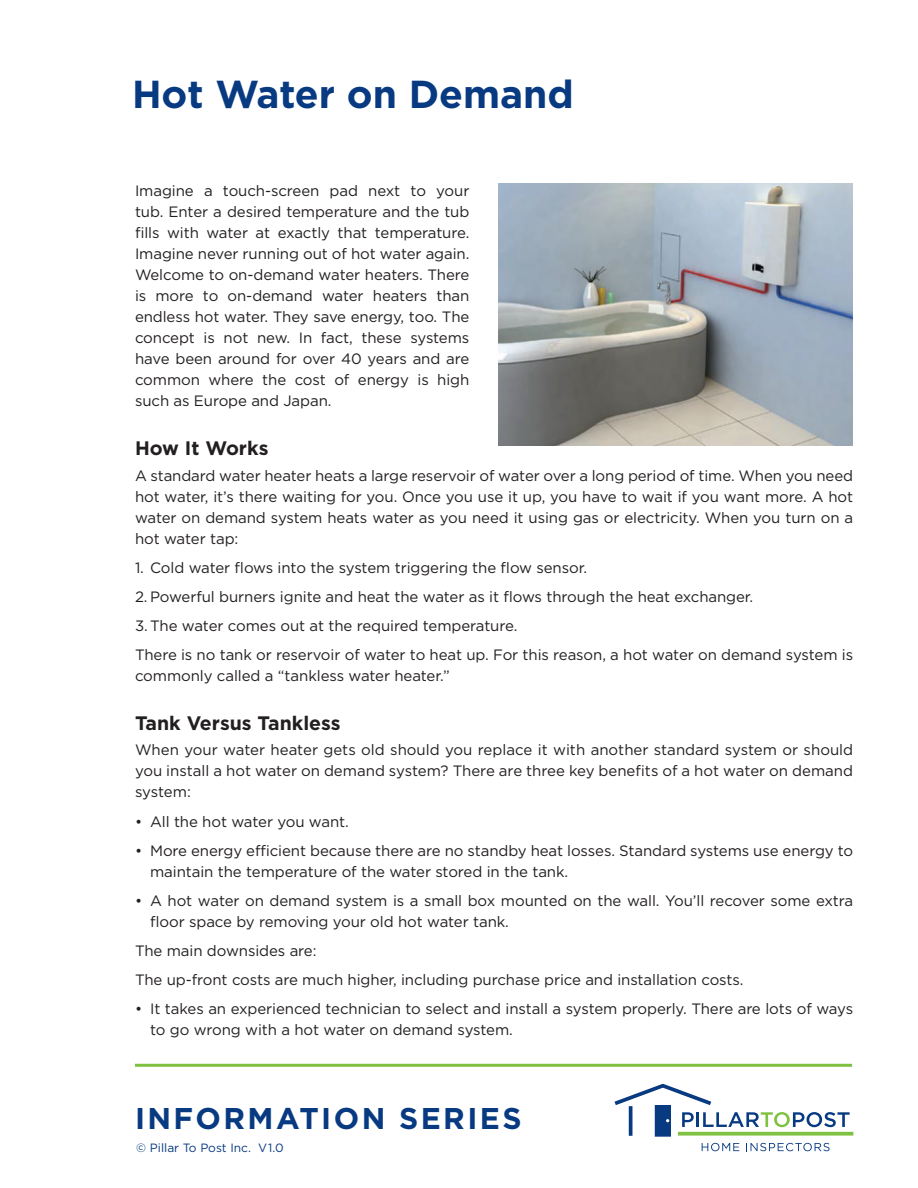
<style>
.page{position:relative;width:918px;height:1188px;background:#fff}
.page>*{position:absolute;margin:0;border:0;box-sizing:border-box;transform-origin:0 0}
.t1{font:700 39px "Gotham";color:#083a82}
.t2{font:700 30px "Gotham";letter-spacing:.08em;color:#083a82}
.t3{font:700 19.5px "Gotham";color:#231f20}
.t4{font:15px/21px "Gotham";letter-spacing:-.005em;color:#231f20}
.t5{font:12px "Gotham";color:#083a82}
</style>
<div class="page">
<svg style="left:615px;top:1084px;width:235px;height:53px"></svg>
<svg style="left:702px;top:1143px;width:37px;height:8px"></svg>
<svg style="left:746px;top:1143px;width:84px;height:8px"></svg>
<hr style="left:629px;top:1106px;width:3px;height:30px;background:#083a82">
<svg style="left:678px;top:1132px;width:175px;height:4px"></svg>
<hr style="left:135px;top:1064px;width:717px;height:3px;background:#7fc241">
<img style="left:498px;top:184px;width:354px;height:262px">
<h1 class="t1" style="left:132px;top:72px;width:443px">Hot Water on Demand</h1>
<p class="t4" style="left:135px;top:180px;width:336px;text-align:justify">Imagine a touch-screen pad next to your tub. Enter a desired temperature and the tub fills with water at exactly that temperature.<br>Imagine never running out of hot water again.<br>Welcome to on-demand water heaters. There is more to on-demand water heaters than endless hot water. They save energy, too. The concept is not new. In fact, these systems have been around for over 40 years and are common where the cost of energy is high such as Europe and Japan.</p>
<h3 class="t3" style="left:135px;top:437px;width:135px">How It Works</h3>
<p class="t4" style="left:135px;top:465px;width:720px;text-align:justify">A standard water heater heats a large reservoir of water over a long period of time. When you need hot water, it’s there waiting for you. Once you use it up, you have to wait if you want more. A hot water on demand system heats water as you need it using gas or electricity. When you turn on a hot water tap:</p>
<p class="t4" style="left:135px;top:557px;width:454px">1. Cold water flows into the system triggering the flow sensor.</p>
<p class="t4" style="left:135px;top:586px;width:620px">2. Powerful burners ignite and heat the water as it flows through the heat exchanger.</p>
<p class="t4" style="left:135px;top:611px;width:720px;line-height:29.1px">3. The water comes out at the required temperature.<br>There is no tank or reservoir of water to heat up. For this reason, a hot water on demand system is</p>
<p class="t4" style="left:135px;top:665px;width:316px">commonly called a “tankless water heater.”</p>
<h3 class="t3" style="left:135px;top:711px;width:207px">Tank Versus Tankless</h3>
<p class="t4" style="left:135px;top:739px;width:720px;text-align:justify">When your water heater gets old should you replace it with another standard system or should you install a hot water on demand system? There are three key benefits of a hot water on demand system:</p>
<p class="t4" style="left:135px;top:810px;width:215px">• All the hot water you want.</p>
<p class="t4" style="left:150px;top:840px;width:705px;text-indent:-15px">• More energy efficient because there are no standby heat losses. Standard systems use energy to maintain the temperature of the water stored in the tank.</p>
<p class="t4" style="left:150px;top:890px;width:705px;text-indent:-15px">• A hot water on demand system is a small box mounted on the wall. You’ll recover some extra floor space by removing your old hot water tank.</p>
<p class="t4" style="left:135px;top:936px;width:610px;line-height:29.1px">The main downsides are:<br>The up-front costs are much higher, including purchase price and installation costs.</p>
<p class="t4" style="left:150px;top:998px;width:705px;text-indent:-15px">• It takes an experienced technician to select and install a system properly. There are lots of ways to go wrong with a hot water on demand system.</p>
<h2 class="t2" style="left:135px;top:1101px;width:388px">INFORMATION SERIES</h2>
<p class="t5" style="left:136px;top:1142px;width:149px">© Pillar To Post Inc. V1.0</p>
</div>
